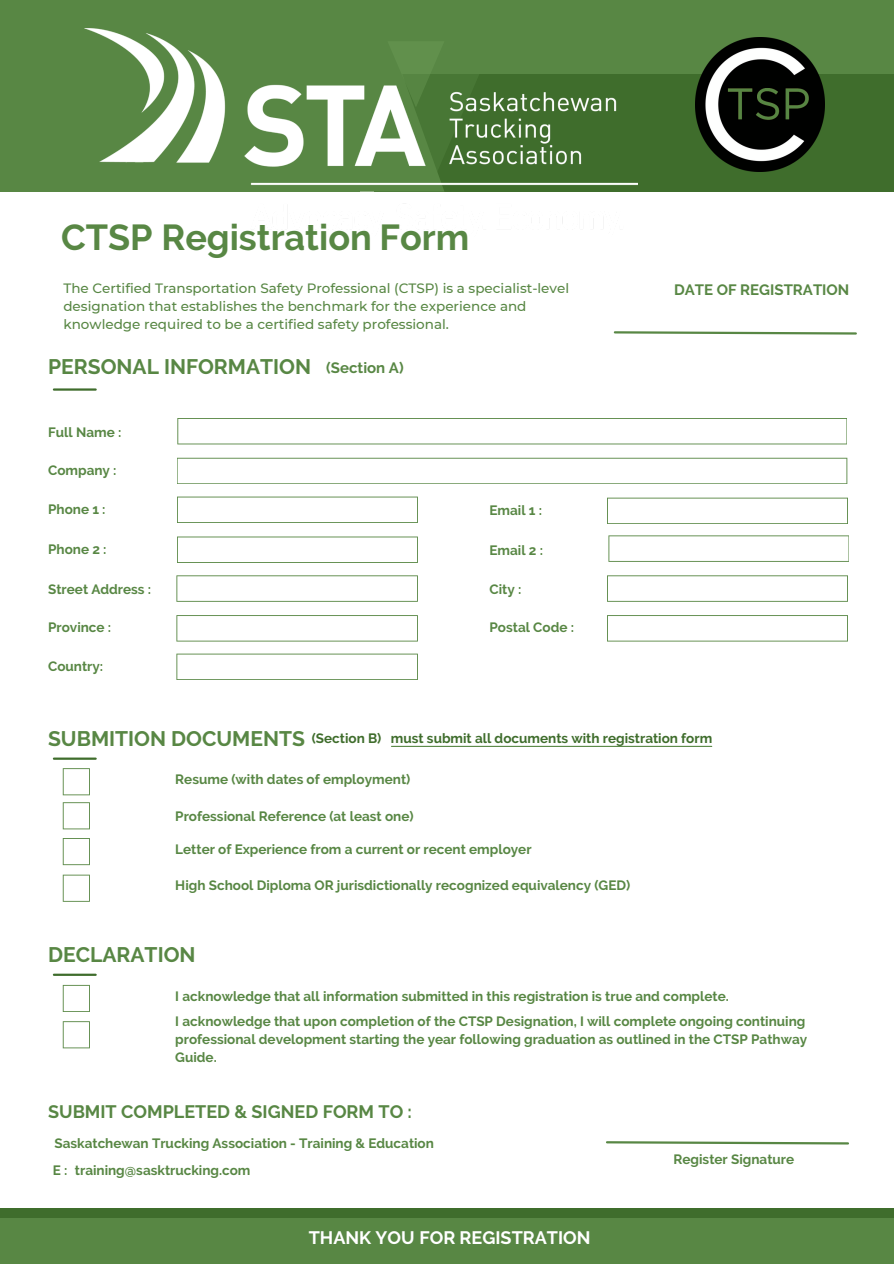
<style>
.page{position:relative;width:894px;height:1264px;background:#fff}
.page>*{position:absolute;margin:0;border:0;box-sizing:border-box;transform-origin:0 0}
.t1{font:700 36px "Raleway";color:#588744}
.t2{font:700 21px "Raleway";color:#588744}
.t3{font:700 18px "Raleway";color:#588744}
.t4{font:700 18px "Raleway";color:#fff}
.t5{font:700 15px "Raleway";color:#588744}
.t6{font:700 13.5px/18px "Raleway";color:#588744}
.t7{font:500 13.5px/18px "Montserrat";color:#588744}
.t8{font:700 13.5px "Raleway";color:#3f6d2c}
</style>
<div class="page">
<div style="left:0;top:1208px;width:893px;height:25px;background:#3f6d2c"></div>
<div style="left:0;top:1218px;width:893px;height:45px;background:#588744"></div>
<div style="left:0;top:0;width:893px;height:175px;background:#588744"></div>
<div style="left:374px;top:74px;width:519px;height:118px;background:#3f6d2c"></div>
<hr style="left:54px;top:973px;width:42px;height:2px;background:#3f6d2c">
<div style="left:0;top:63px;width:359px;height:129px;background:#588744"></div>
<hr style="left:54px;top:388px;width:42px;height:2px;background:#3f6d2c">
<svg style="left:606px;top:1141px;width:243px;height:4px"></svg>
<svg style="left:176px;top:575px;width:242px;height:27px"></svg>
<svg style="left:176px;top:653px;width:242px;height:27px"></svg>
<svg style="left:177px;top:418px;width:670px;height:26px"></svg>
<svg style="left:177px;top:458px;width:670px;height:26px"></svg>
<svg style="left:607px;top:497px;width:240px;height:27px"></svg>
<svg style="left:607px;top:575px;width:240px;height:27px"></svg>
<svg style="left:607px;top:615px;width:240px;height:26px"></svg>
<svg style="left:177px;top:496px;width:241px;height:27px"></svg>
<svg style="left:176px;top:615px;width:242px;height:26px"></svg>
<svg style="left:608px;top:535px;width:241px;height:27px"></svg>
<img style="left:86px;top:29px;width:551px;height:207px">
<svg style="left:177px;top:536px;width:241px;height:27px"></svg>
<svg style="left:63px;top:984px;width:27px;height:28px"></svg>
<svg style="left:63px;top:1021px;width:27px;height:27px"></svg>
<svg style="left:613px;top:331px;width:244px;height:4px"></svg>
<hr style="left:54px;top:757px;width:42px;height:2px;background:#3f6d2c">
<svg style="left:63px;top:768px;width:27px;height:27px"></svg>
<svg style="left:63px;top:802px;width:27px;height:27px"></svg>
<svg style="left:63px;top:838px;width:27px;height:27px"></svg>
<svg style="left:63px;top:874px;width:27px;height:27px"></svg>
<img style="left:695px;top:37px;width:129px;height:134px">
<hr style="left:391px;top:745px;width:320px;height:2px;background:#588744">
<p class="t1" style="left:61px;top:216px;width:409px">CTSP Registration Form</p>
<p class="t7" style="left:63px;top:279px;width:507px">The Certified Transportation Safety Professional (CTSP) is a specialist-level designation that establishes the benchmark for the experience and knowledge required to be a certified safety professional.</p>
<p class="t2" style="left:48px;top:354px;width:264px">PERSONAL INFORMATION</p>
<p class="t5" style="left:326px;top:359px;width:79px">(Section A)</p>
<p class="t6" style="left:48px;top:423px;width:75px">Full Name :</p>
<p class="t6" style="left:48px;top:461px;width:70px">Company :</p>
<p class="t6" style="left:48px;top:500px;width:59px">Phone 1 :</p>
<p class="t6" style="left:489px;top:501px;width:54px">Email 1 :</p>
<p class="t6" style="left:48px;top:539px;width:60px">Phone 2 :</p>
<p class="t6" style="left:48px;top:580px;width:105px">Street Address :</p>
<h1 class="t6" style="left:48px;top:618px;width:65px">Province :</h1>
<h4 class="t6" style="left:48px;top:657px;width:57px">Country:</h4>
<h1 class="t6" style="left:489px;top:541px;width:55px">Email 2 :</h1>
<p class="t6" style="left:489px;top:580px;width:33px">City :</p>
<p class="t6" style="left:489px;top:618px;width:86px">Postal Code :</p>
<p class="t5" style="left:673px;top:280px;width:177px">DATE OF REGISTRATION</p>
<p class="t2" style="left:48px;top:725px;width:258px">SUBMITION DOCUMENTS</p>
<p class="t6" style="left:175px;top:770px;width:236px">Resume (with dates of employment)</p>
<h3 class="t6" style="left:175px;top:806px;width:240px">Professional Reference (at least one)</h3>
<p class="t8" style="left:311px;top:730px;width:71px">(Section B)</p>
<h4 class="t8" style="left:391px;top:730px;width:323px">must submit all documents with registration form</h4>
<p class="t6" style="left:175px;top:840px;width:357px">Letter of Experience from a current or recent employer</p>
<p class="t6" style="left:175px;top:875px;width:456px">High School Diploma OR jurisdictionally recognized equivalency (GED)</p>
<p class="t2" style="left:48px;top:941px;width:149px">DECLARATION</p>
<p class="t6" style="left:175px;top:987px;width:555px">I acknowledge that all information submitted in this registration is true and complete.</p>
<h2 class="t6" style="left:175px;top:1012px;width:633px">I acknowledge that upon completion of the CTSP Designation, I will complete ongoing continuing professional development starting the year following graduation as outlined in the CTSP Pathway<br>Guide.</h2>
<p class="t3" style="left:48px;top:1100px;width:365px">SUBMIT COMPLETED &amp; SIGNED FORM TO :</p>
<p class="t6" style="left:54px;top:1134px;width:381px">Saskatchewan Trucking Association - Training &amp; Education</p>
<p class="t6" style="left:53px;top:1160px;width:16px">E:</p>
<h2 class="t6" style="left:75px;top:1161px;width:177px">training@sasktrucking.com</h2>
<p class="t4" style="left:309px;top:1226px;width:283px">THANK YOU FOR REGISTRATION</p>
<h2 class="t6" style="left:673px;top:1149px;width:122px">Register Signature</h2>
</div>
